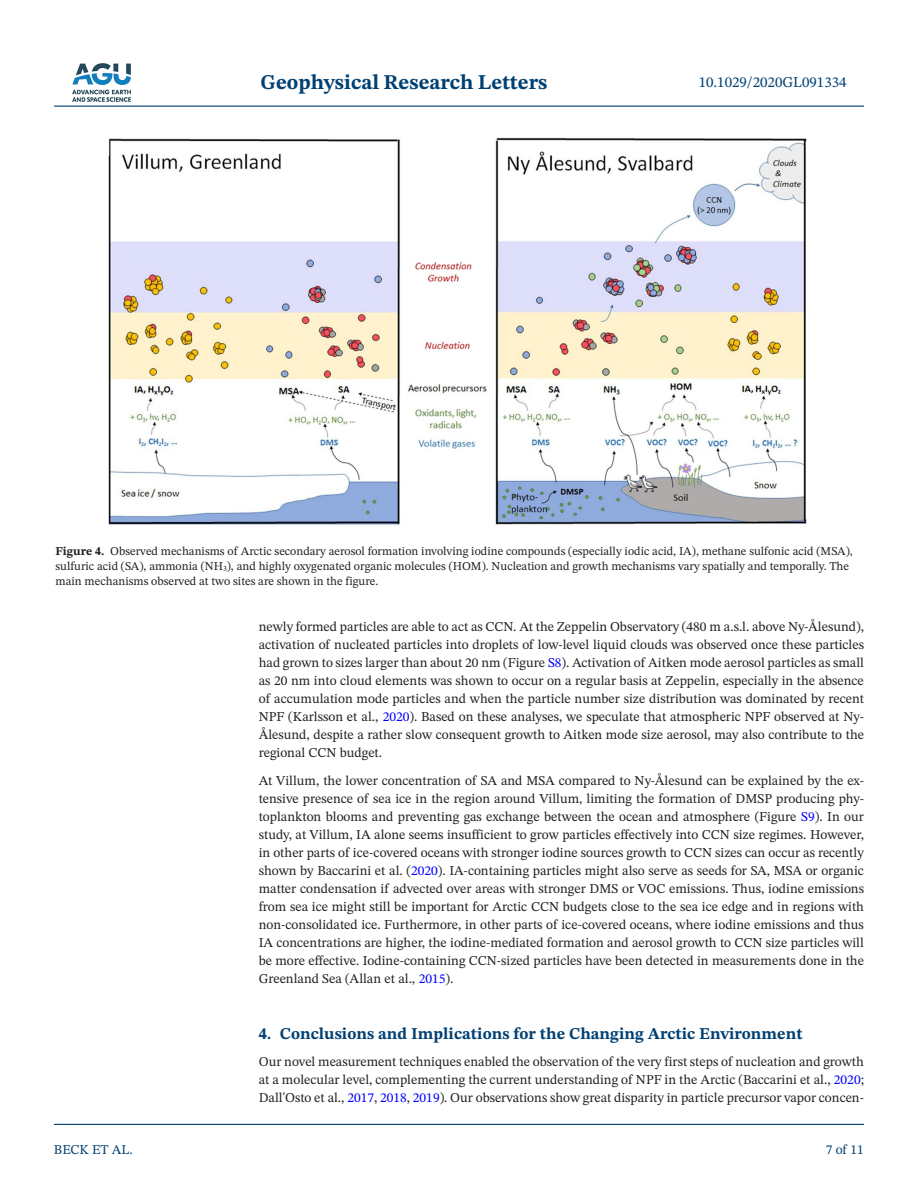
<style>
.page{position:relative;width:918px;height:1188px;background:#fff}
.page>*{position:absolute;margin:0;border:0;box-sizing:border-box;transform-origin:0 0}
.t1{font:700 21px "STIX Two Text";color:#004073}
.t2{font:700 16.5px "STIX Two Text";color:#004073}
.t3{font:15px "STIX Two Text";color:#004073}
.t4{font:13.5px/18px "STIX Two Text";color:#231f20;text-align:justify}
.t5{font:13.5px "STIX Two Text";color:#004073}
.t6{font:12px/15px "STIX Two Text";color:#231f20}
.s1{font-weight:700}
.s2{color:#00f}
</style>
<div class="page">
<hr style="left:54px;top:106px;width:810px;height:1px;background:#004073">
<hr style="left:54px;top:1124px;width:810px;height:1px;background:#004073">
<img style="left:72px;top:63px;width:59px;height:39px">
<img style="left:109px;top:137px;width:698px;height:388px">
<h1 class="t1" style="left:261px;top:67px;width:288px">Geophysical Research Letters</h1>
<p class="t3" style="left:699px;top:72px;width:149px">10.1029/2020GL091334</p>
<p class="t6" style="left:56px;top:543px;width:799px"><span class="s1">Figure 4.</span> Observed mechanisms of Arctic secondary aerosol formation involving iodine compounds (especially iodic acid, IA), methane sulfonic acid (MSA), sulfuric acid (SA), ammonia (NH<sub>3</sub>), and highly oxygenated organic molecules (HOM). Nucleation and growth mechanisms vary spatially and temporally. The main mechanisms observed at two sites are shown in the figure.</p>
<p class="t4" style="left:259px;top:617px;width:607px">newly formed particles are able to act as CCN. At the Zeppelin Observatory (480 m a.s.l. above Ny-Ålesund), activation of nucleated particles into droplets of low-level liquid clouds was observed once these particles had grown to sizes larger than about 20 nm (Figure <span class="s2">S8</span>). Activation of Aitken mode aerosol particles as small as 20 nm into cloud elements was shown to occur on a regular basis at Zeppelin, especially in the absence of accumulation mode particles and when the particle number size distribution was dominated by recent NPF (Karlsson et al., <span class="s2">2020</span>). Based on these analyses, we speculate that atmospheric NPF observed at Ny-Ålesund, despite a rather slow consequent growth to Aitken mode size aerosol, may also contribute to the regional CCN budget.</p>
<p class="t4" style="left:259px;top:772px;width:607px">At Villum, the lower concentration of SA and MSA compared to Ny-Ålesund can be explained by the ex&shy;tensive presence of sea ice in the region around Villum, limiting the formation of DMSP producing phy&shy;toplankton blooms and preventing gas exchange between the ocean and atmosphere (Figure <span class="s2">S9</span>). In our study, at Villum, IA alone seems insufficient to grow particles effectively into CCN size regimes. However, in other parts of ice-covered oceans with stronger iodine sources growth to CCN sizes can occur as recently shown by Baccarini et al. (<span class="s2">2020</span>). IA-containing particles might also serve as seeds for SA, MSA or organic matter condensation if advected over areas with stronger DMS or VOC emissions. Thus, iodine emissions from sea ice might still be important for Arctic CCN budgets close to the sea ice edge and in regions with non-consolidated ice. Furthermore, in other parts of ice-covered oceans, where iodine emissions and thus IA concentrations are higher, the iodine-mediated formation and aerosol growth to CCN size particles will be more effective. Iodine-containing CCN-sized particles have been detected in measurements done in the Greenland Sea (Allan et al., <span class="s2">2015</span>).</p>
<p class="t5" style="left:54px;top:1140px;width:80px">BECK ET AL.</p>
<p class="t2" style="left:259px;top:1022px;width:545px">4. Conclusions and Implications for the Changing Arctic Environment</p>
<p class="t4" style="left:259px;top:1052px;width:607px">Our novel measurement techniques enabled the observation of the very first steps of nucleation and growth at a molecular level, complementing the current understanding of NPF in the Arctic (Baccarini et al., <span class="s2">2020</span>; Dall'Osto et al., <span class="s2">2017</span>, <span class="s2">2018</span>, <span class="s2">2019</span>). Our observations show great disparity in particle precursor vapor concen-</p>
<p class="t5" style="left:826px;top:1140px;width:40px">7 of 11</p>
</div>
